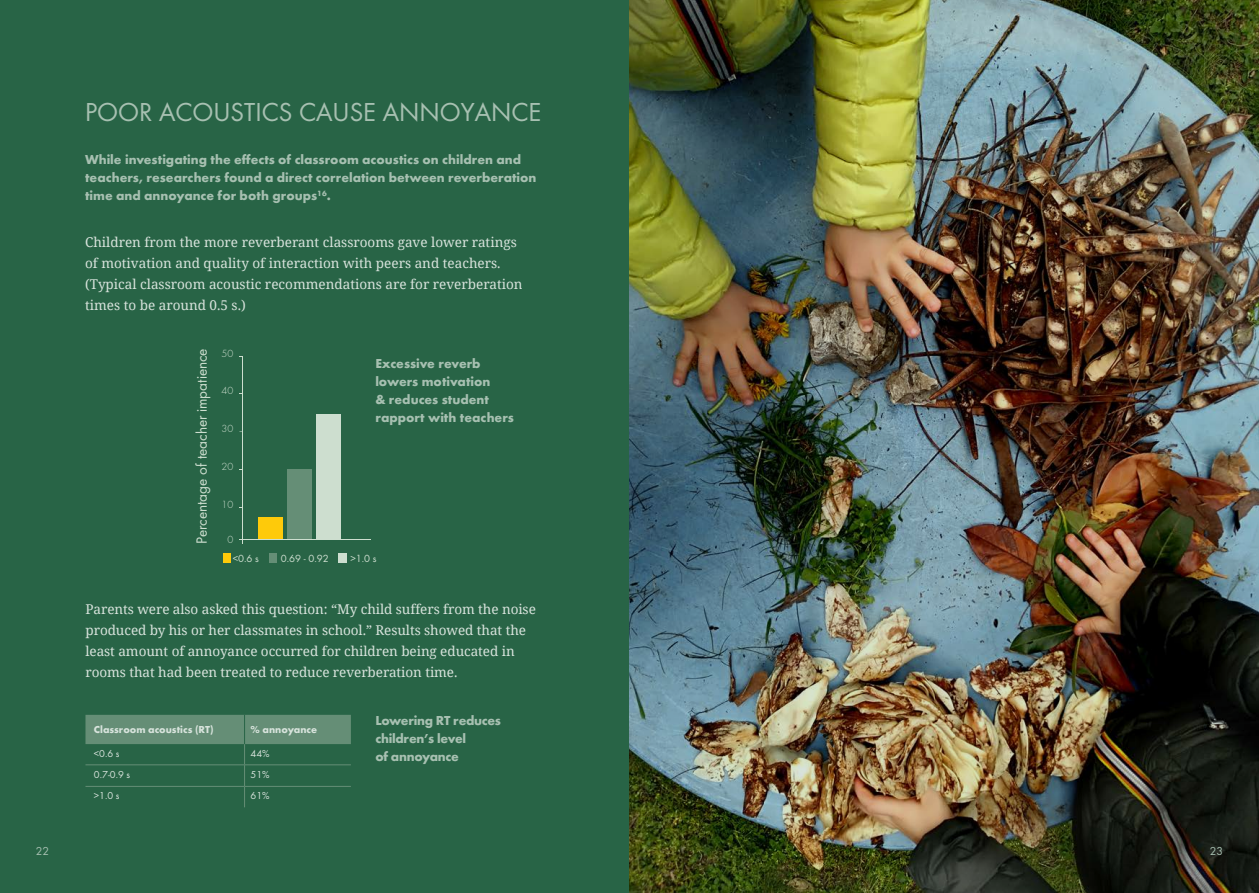
<style>
.page{position:relative;width:1259px;height:893px;background:#fff}
.page>*{position:absolute;margin:0;border:0;box-sizing:border-box;transform-origin:0 0}
.Main_Headline{font:27px "Futura Boo";color:#a7c0b1}
.t1{font:15.45px "Futura Boo";color:#cddecf}
.Bodycopy{font:13.5px/21px "Noto Serif";letter-spacing:-.005em;color:#d8e3dc}
.Bodycopy_Headline{font:700 13.5px/18px "Futura";color:#a7c0b1}
.Bodycopy_Headline-2{font:700 13.5px/18px "Futura";letter-spacing:-.02em;color:#a7c0b1}
.t2{font:12px "Futura Boo";color:#a7c0b1}
.t3{font:10.8px/18.9px "Futura Boo";color:#cddecf}
.t4{font:300 10.8px "Futura";color:#cddecf}
.Chart__Caption_Headl{font:700 10.5px "Futura";color:#d8e3dc}
.Chart_bodycopy_Capti{font:10.5px "Futura Boo";color:#d8e3dc}
.s1{font-family:"Futura";font-weight:300}
</style>
<div class="page">
<div style="left:0;top:0;width:629px;height:893px;background:#286446"></div>
<img style="left:629px;top:0;width:630px;height:893px">
<svg style="left:85px;top:715px;width:266px;height:92px"></svg>
<div style="left:258px;top:518px;width:24px;height:22px;background:#feca0a"></div>
<div style="left:287px;top:469px;width:24px;height:71px;background:#658e76"></div>
<div style="left:316px;top:414px;width:24px;height:126px;background:#cddecf"></div>
<hr style="left:239px;top:539px;width:132px;height:1px;background:#cddecf">
<div style="left:223px;top:553px;width:7px;height:9px;background:#feca0a"></div>
<div style="left:269px;top:553px;width:8px;height:9px;background:#658e76"></div>
<div style="left:338px;top:553px;width:9px;height:9px;background:#cddecf"></div>
<hr style="left:242px;top:356px;width:1px;height:187px;background:#cddecf">
<p class="Main_Headline" style="left:85px;top:96px;width:458px">POOR ACOUSTICS CAUSE ANNOYANCE</p>
<p class="Bodycopy_Headline" style="left:85px;top:151px;width:453px">While investigating the effects of classroom acoustics on children and teachers, researchers found a direct correlation between reverberation time and annoyance for both groups<sup>16</sup>.</p>
<p class="Bodycopy" style="left:85px;top:231px;width:439px">Children from the more reverberant classrooms gave lower ratings of motivation and quality of interaction with peers and teachers. (Typical classroom acoustic recommendations are for reverberation times to be around 0.5 s.)</p>
<p class="t1" style="left:192px;top:544px;width:197px;rotate:-90deg">Percentage of teacher impatience</p>
<p class="t4" style="left:222px;top:347px;width:13px">50</p>
<p class="t4" style="left:222px;top:385px;width:13px">40</p>
<p class="t4" style="left:222px;top:423px;width:13px">30</p>
<p class="t4" style="left:222px;top:460px;width:13px">20</p>
<p class="t4" style="left:222px;top:498px;width:13px">10</p>
<p class="t3" style="left:233px;top:531px;width:28px;text-indent:-5px"><span class="s1">0<br></span>&lt;0.6 s</p>
<p class="Bodycopy_Headline" style="left:375px;top:354px;width:140px">Excessive reverb lowers motivation<br>&amp; reduces student rapport with teachers</p>
<p class="t3" style="left:281px;top:549px;width:49px">0.69 - 0.92</p>
<p class="t3" style="left:350px;top:549px;width:28px">&gt;1.0 s</p>
<p class="Bodycopy" style="left:85px;top:598px;width:452px">Parents were also asked this question: “My child suffers from the noise produced by his or her classmates in school.” Results showed that the least amount of annoyance occurred for children being educated in rooms that had been treated to reduce reverberation time.</p>
<p class="Chart__Caption_Headl" style="left:94px;top:723px;width:121px">Classroom acoustics (RT)</p>
<p class="Chart__Caption_Headl" style="left:250px;top:723px;width:68px">% annoyance</p>
<p class="Chart_bodycopy_Capti" style="left:94px;top:747px;width:27px">&lt;0.6 s</p>
<p class="Chart_bodycopy_Capti" style="left:250px;top:747px;width:21px">44%</p>
<p class="Chart_bodycopy_Capti" style="left:94px;top:768px;width:38px">0.7-0.9 s</p>
<p class="Chart_bodycopy_Capti" style="left:250px;top:768px;width:21px">51%</p>
<p class="Chart_bodycopy_Capti" style="left:94px;top:789px;width:27px">&gt;1.0 s</p>
<p class="Chart_bodycopy_Capti" style="left:250px;top:789px;width:21px">61%</p>
<p class="Bodycopy_Headline-2" style="left:375px;top:711px;width:127px">Lowering RT reduces children’s level<br>of annoyance</p>
<p class="t2" style="left:36px;top:844px;width:15px">22</p>
<p class="t2" style="left:1209px;top:844px;width:15px">23</p>
</div>
